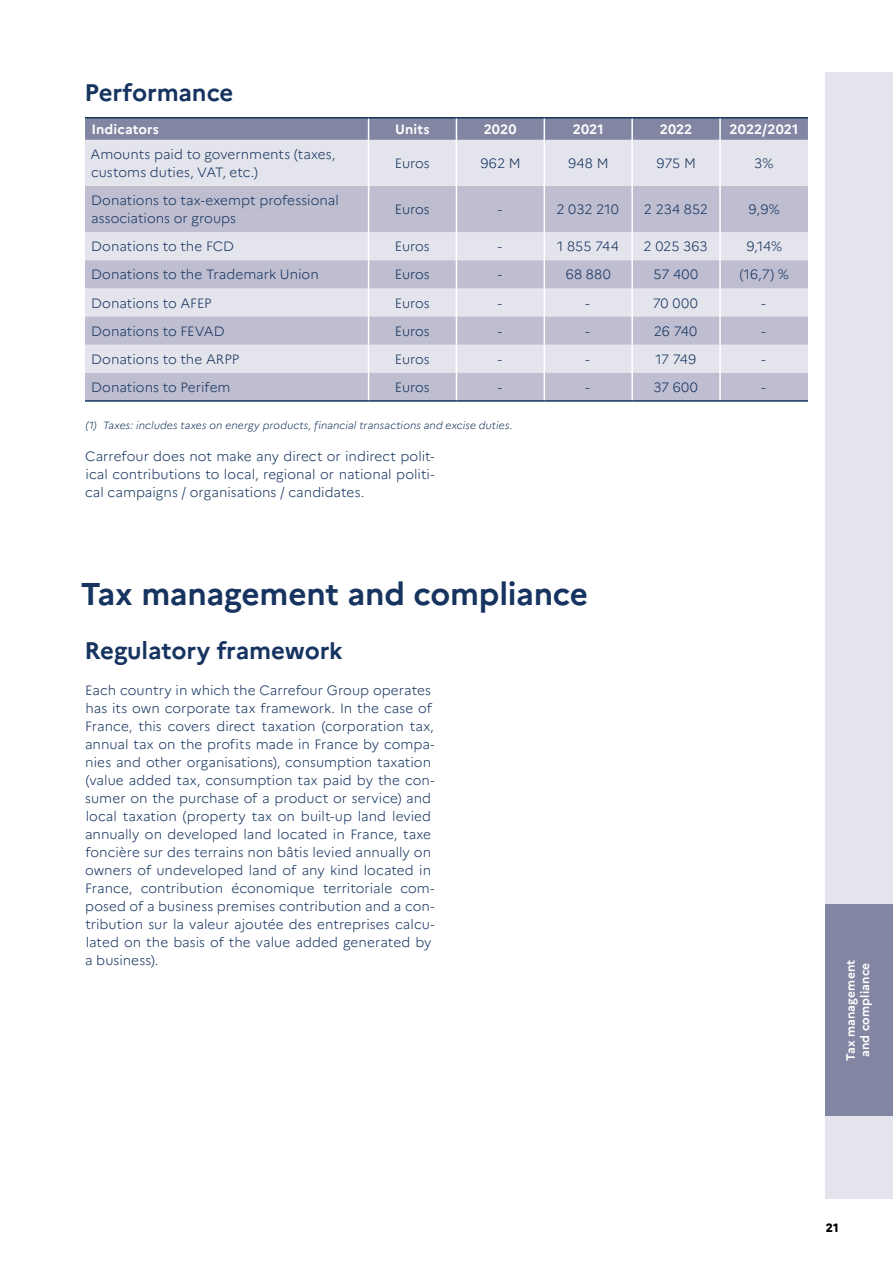
<style>
.page{position:relative;width:893px;height:1263px;background:#fff}
.page>*{position:absolute;margin:0;border:0;box-sizing:border-box;transform-origin:0 0}
.H_1_5{font:700 31.5px "Marianne";letter-spacing:-.01em;color:#16345f}
.t1{font:700 24px "Marianne";letter-spacing:-.005em;color:#16345f}
.w_tab{font:300 13.5px/18px "Marianne";color:#16345f}
.tab_nagl{font:700 13.5px "Marianne";letter-spacing:.005em;color:#fff}
.bar{font:700 12px/14.4px "Marianne";letter-spacing:.01em;color:#fff;text-align:center}
.t2{font:800 12px "Marianne";color:#000}
.pod_tab_1_kol{font:italic 300 10.5px "Marianne";letter-spacing:.01em;color:#16345f}
</style>
<div class="page">
<div style="left:85px;top:140px;width:723px;height:46px;background:#e4e4ec"></div>
<svg style="left:85px;top:186px;width:723px;height:214px;fill:#bebed0"></svg>
<div style="left:85px;top:119px;width:723px;height:21px;background:#8286a3"></div>
<hr style="left:631px;top:119px;width:2px;height:21px;background:#fff">
<hr style="left:368px;top:140px;width:1px;height:46px;background:#fff">
<hr style="left:456px;top:140px;width:1px;height:46px;background:#fff">
<hr style="left:544px;top:140px;width:1px;height:46px;background:#fff">
<hr style="left:631px;top:140px;width:2px;height:46px;background:#fff">
<hr style="left:719px;top:140px;width:2px;height:46px;background:#fff">
<hr style="left:368px;top:186px;width:1px;height:46px;background:#fff">
<hr style="left:456px;top:186px;width:1px;height:46px;background:#fff">
<hr style="left:544px;top:186px;width:1px;height:46px;background:#fff">
<hr style="left:631px;top:186px;width:2px;height:46px;background:#fff">
<hr style="left:719px;top:186px;width:2px;height:46px;background:#fff">
<hr style="left:631px;top:232px;width:2px;height:28px;background:#fff">
<hr style="left:719px;top:232px;width:2px;height:28px;background:#fff">
<hr style="left:631px;top:260px;width:2px;height:28px;background:#fff">
<hr style="left:719px;top:260px;width:2px;height:28px;background:#fff">
<hr style="left:631px;top:288px;width:2px;height:29px;background:#fff">
<hr style="left:719px;top:288px;width:2px;height:29px;background:#fff">
<hr style="left:631px;top:317px;width:2px;height:28px;background:#fff">
<hr style="left:719px;top:317px;width:2px;height:28px;background:#fff">
<hr style="left:631px;top:345px;width:2px;height:28px;background:#fff">
<hr style="left:719px;top:345px;width:2px;height:28px;background:#fff">
<svg style="left:368px;top:232px;width:1px;height:168px"></svg>
<svg style="left:456px;top:232px;width:1px;height:168px"></svg>
<svg style="left:544px;top:232px;width:1px;height:168px"></svg>
<hr style="left:631px;top:373px;width:2px;height:27px;background:#fff">
<hr style="left:719px;top:373px;width:2px;height:27px;background:#fff">
<hr style="left:85px;top:117px;width:284px;height:2px;background:#16345f">
<hr style="left:369px;top:117px;width:87px;height:2px;background:#16345f">
<hr style="left:456px;top:117px;width:88px;height:2px;background:#16345f">
<hr style="left:544px;top:117px;width:88px;height:2px;background:#16345f">
<hr style="left:632px;top:117px;width:88px;height:2px;background:#16345f">
<hr style="left:720px;top:117px;width:88px;height:2px;background:#16345f">
<hr style="left:85px;top:400px;width:284px;height:2px;background:#16345f">
<hr style="left:369px;top:400px;width:87px;height:2px;background:#16345f">
<hr style="left:456px;top:400px;width:88px;height:2px;background:#16345f">
<hr style="left:544px;top:400px;width:88px;height:2px;background:#16345f">
<hr style="left:632px;top:400px;width:88px;height:2px;background:#16345f">
<hr style="left:720px;top:400px;width:88px;height:2px;background:#16345f">
<hr style="left:719px;top:119px;width:2px;height:21px;background:#fff">
<div style="left:825px;top:72px;width:68px;height:211px;background:#e4e4ec"></div>
<div style="left:825px;top:238px;width:68px;height:212px;background:#e4e4ec"></div>
<div style="left:825px;top:405px;width:68px;height:211px;background:#e4e4ec"></div>
<div style="left:825px;top:571px;width:68px;height:211px;background:#e4e4ec"></div>
<div style="left:825px;top:738px;width:68px;height:211px;background:#e4e4ec"></div>
<div style="left:825px;top:987px;width:68px;height:212px;background:#e4e4ec"></div>
<div style="left:825px;top:904px;width:68px;height:211px;background:#8286a3"></div>
<h2 class="t1" style="left:85px;top:77px;width:150px">Performance</h2>
<p class="tab_nagl" style="left:91px;top:121px;width:69px">Indicators</p>
<p class="tab_nagl" style="left:395px;top:121px;width:36px">Units</p>
<p class="tab_nagl" style="left:484px;top:121px;width:34px">2020</p>
<p class="tab_nagl" style="left:573px;top:121px;width:32px">2021</p>
<p class="tab_nagl" style="left:660px;top:121px;width:34px">2022</p>
<p class="tab_nagl" style="left:730px;top:121px;width:70px">2022/2021</p>
<p class="w_tab" style="left:90px;top:145px;width:246px">Amounts paid to governments (taxes, customs duties, VAT, etc.)</p>
<p class="w_tab" style="left:395px;top:154px;width:36px">Euros</p>
<p class="w_tab" style="left:480px;top:154px;width:42px">962 M</p>
<p class="w_tab" style="left:568px;top:154px;width:42px">948 M</p>
<p class="w_tab" style="left:657px;top:154px;width:41px">975 M</p>
<p class="w_tab" style="left:754px;top:154px;width:21px">3%</p>
<p class="w_tab" style="left:91px;top:191px;width:249px">Donations to tax-exempt professional associations or groups</p>
<p class="w_tab" style="left:395px;top:200px;width:36px">Euros</p>
<p class="w_tab" style="left:498px;top:200px;width:6px">-</p>
<p class="w_tab" style="left:557px;top:200px;width:64px">2 032 210</p>
<p class="w_tab" style="left:644px;top:200px;width:66px">2 234 852</p>
<p class="w_tab" style="left:748px;top:200px;width:33px">9,9%</p>
<p class="w_tab" style="left:91px;top:237px;width:144px">Donations to the FCD</p>
<p class="w_tab" style="left:395px;top:237px;width:36px">Euros</p>
<p class="w_tab" style="left:498px;top:237px;width:6px">-</p>
<p class="w_tab" style="left:557px;top:237px;width:63px">1 855 744</p>
<p class="w_tab" style="left:644px;top:237px;width:66px">2 025 363</p>
<p class="w_tab" style="left:746px;top:237px;width:37px">9,14%</p>
<p class="w_tab" style="left:91px;top:266px;width:229px">Donations to the Trademark Union</p>
<p class="w_tab" style="left:395px;top:266px;width:36px">Euros</p>
<p class="w_tab" style="left:498px;top:266px;width:6px">-</p>
<p class="w_tab" style="left:566px;top:266px;width:47px">68 880</p>
<p class="w_tab" style="left:654px;top:266px;width:46px">57 400</p>
<p class="w_tab" style="left:740px;top:266px;width:51px">(16,7) %</p>
<p class="w_tab" style="left:91px;top:294px;width:122px">Donations to AFEP</p>
<p class="w_tab" style="left:395px;top:294px;width:36px">Euros</p>
<p class="w_tab" style="left:498px;top:294px;width:6px">-</p>
<p class="w_tab" style="left:586px;top:294px;width:6px">-</p>
<p class="w_tab" style="left:653px;top:294px;width:47px">70 000</p>
<p class="w_tab" style="left:761px;top:294px;width:6px">-</p>
<p class="w_tab" style="left:91px;top:322px;width:135px">Donations to FEVAD</p>
<p class="w_tab" style="left:395px;top:322px;width:36px">Euros</p>
<p class="w_tab" style="left:498px;top:322px;width:6px">-</p>
<p class="w_tab" style="left:586px;top:322px;width:6px">-</p>
<p class="w_tab" style="left:654px;top:322px;width:45px">26 740</p>
<p class="w_tab" style="left:761px;top:322px;width:6px">-</p>
<p class="w_tab" style="left:91px;top:350px;width:149px">Donations to the ARPP</p>
<p class="w_tab" style="left:395px;top:350px;width:36px">Euros</p>
<p class="w_tab" style="left:498px;top:350px;width:6px">-</p>
<p class="w_tab" style="left:586px;top:350px;width:6px">-</p>
<p class="w_tab" style="left:655px;top:350px;width:42px">17 749</p>
<p class="w_tab" style="left:761px;top:350px;width:6px">-</p>
<p class="w_tab" style="left:91px;top:378px;width:141px">Donations to Perifem</p>
<p class="w_tab" style="left:395px;top:378px;width:36px">Euros</p>
<p class="w_tab" style="left:498px;top:378px;width:6px">-</p>
<p class="w_tab" style="left:586px;top:378px;width:6px">-</p>
<p class="w_tab" style="left:653px;top:378px;width:46px">37 600</p>
<p class="w_tab" style="left:761px;top:378px;width:6px">-</p>
<p class="pod_tab_1_kol" style="left:86px;top:418px;width:428px">(1) Taxes: includes taxes on energy products, financial transactions and excise duties.</p>
<p class="w_tab" style="left:85px;top:447px;width:351px;text-align:justify">Carrefour does not make any direct or indirect polit&shy;ical contributions to local, regional or national politi&shy;cal campaigns / organisations / candidates.</p>
<p class="H_1_5" style="left:81px;top:574px;width:509px">Tax management and compliance</p>
<h2 class="t1" style="left:85px;top:635px;width:260px">Regulatory framework</h2>
<p class="w_tab" style="left:85px;top:681px;width:351px">Each country in which the Carrefour Group operates has its own corporate tax framework. In the case of France, this covers direct taxation (corporation tax, annual tax on the profits made in France by compa&shy;nies and other organisations), consumption taxation (value added tax, consumption tax paid by the con&shy;sumer on the purchase of a product or service) and local taxation (property tax on built-up land levied annually on developed land located in France, taxe foncière sur des terrains non bâtis levied annually on owners of undeveloped land of any kind located in France, contribution économique territoriale com&shy;posed of a business premises contribution and a con&shy;tribution sur la valeur ajoutée des entreprises calcu&shy;lated on the basis of the value added generated by a business).</p>
<p class="bar" style="left:843px;top:1061px;width:103px;rotate:-90deg">Tax management and compliance</p>
<p class="t2" style="left:826px;top:1220px;width:14px">21</p>
</div>
